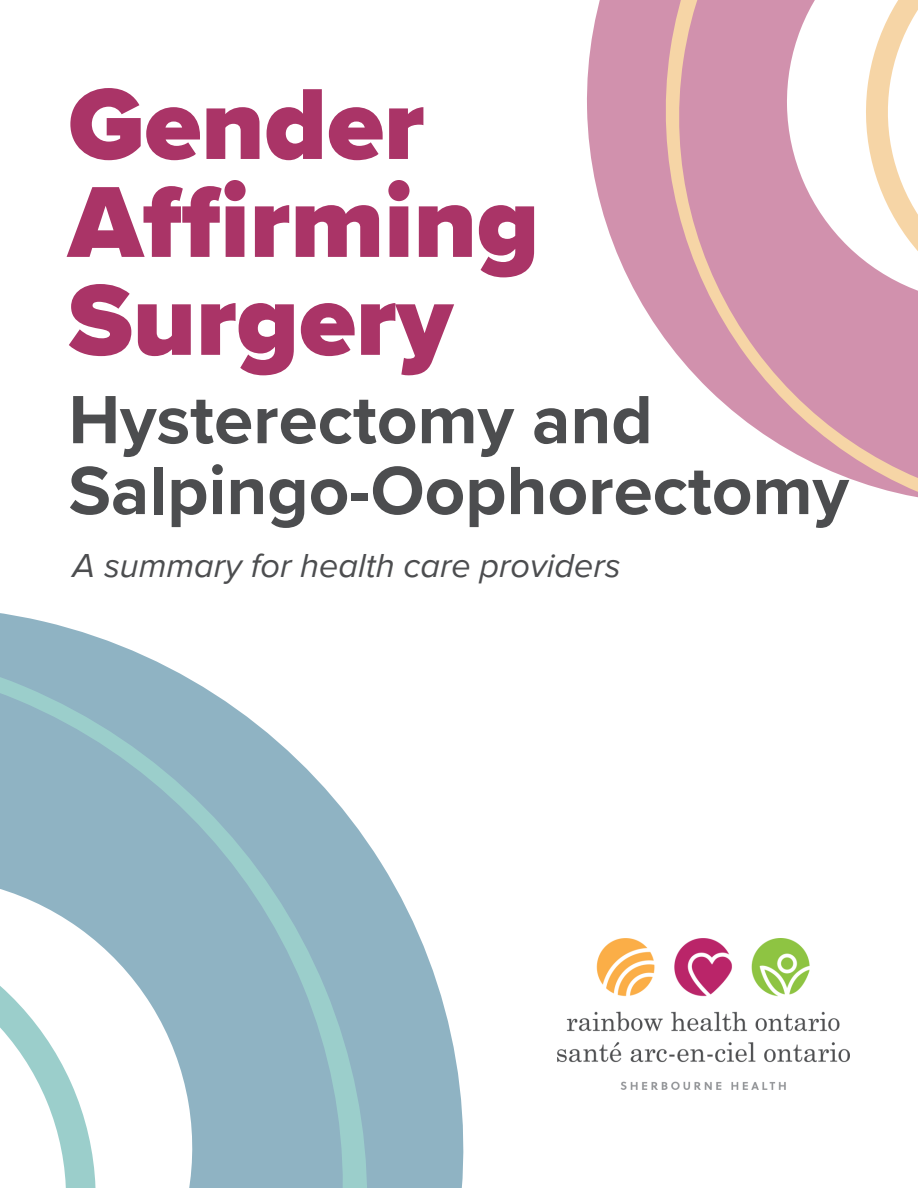
<style>
.page{position:relative;width:918px;height:1188px;background:#fff}
.page>*{position:absolute;margin:0;border:0;box-sizing:border-box;transform-origin:0 0}
.t1{font:900 104.55px/97.9px "Proxima Nova";color:#aa3467}
.t2{font:700 70.65px/70.8px "Proxima Nova";color:#4c4d4f}
.t3{font:italic 34.2px "Proxima Nova";color:#4c4d4f}
</style>
<div class="page">
<img style="left:629px;top:938px;width:221px;height:151px">
<svg style="left:587px;top:0;width:331px;height:498px;fill:#d191ad"></svg>
<svg style="left:557px;top:418px;width:72px;height:672px"></svg>
<svg style="left:0;top:613px;width:464px;height:575px;fill:#8fb3c3"></svg>
<h1 class="t1" style="left:68px;top:77px;width:472px">Gender<br>Affirming<br>Surgery</h1>
<h2 class="t2" style="left:68px;top:386px;width:782px">Hysterectomy and<br>Salpingo-Oophorectomy</h2>
<p class="t3" style="left:73px;top:545px;width:550px">A summary for health care providers</p>
</div>
